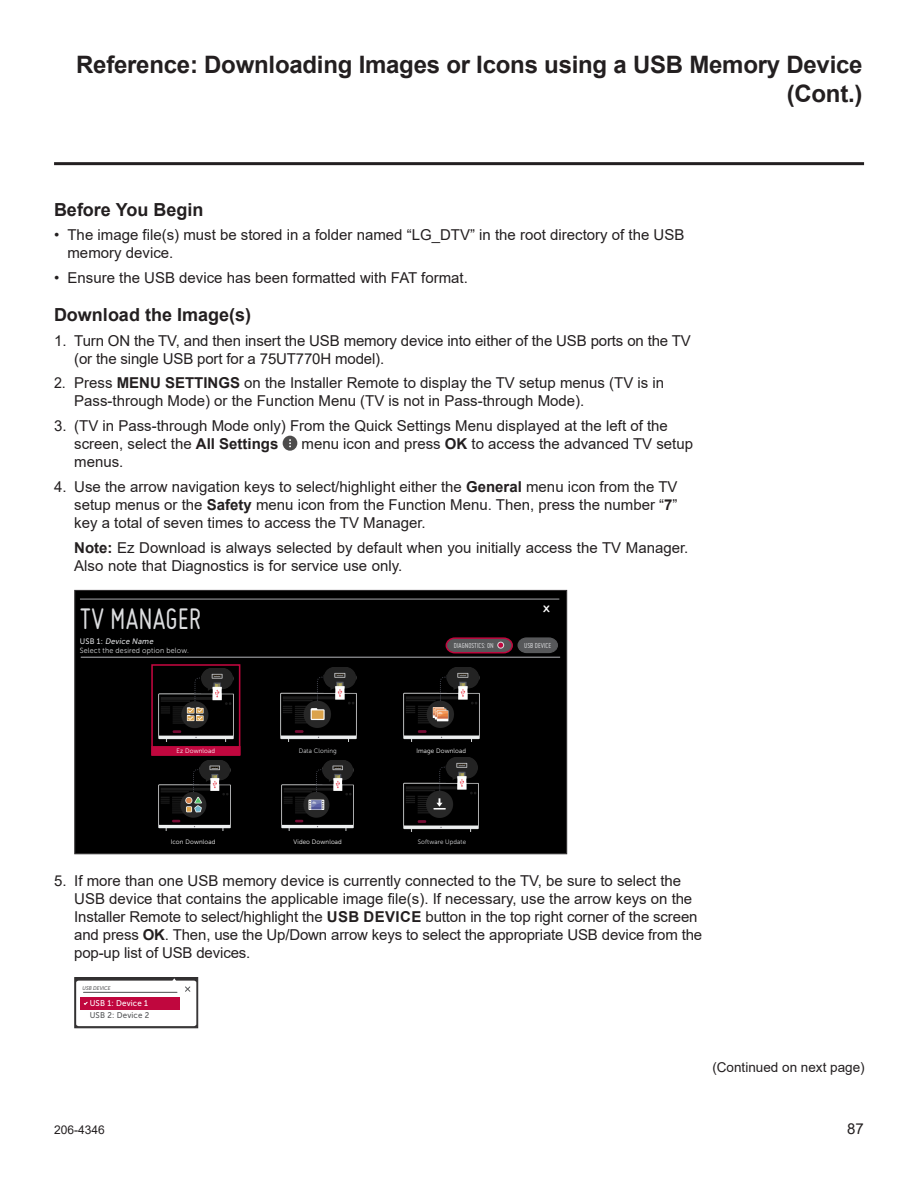
<style>
.page{position:relative;width:918px;height:1188px;background:#fff}
.page>*{position:absolute;margin:0;border:0;box-sizing:border-box;transform-origin:0 0}
.t1{font:32.4px "Miso";color:#dcdddf;scale:.92 1}
.t2{font:700 24px/28.8px "Arial";letter-spacing:-.01em;color:#231f20;text-align:right}
.t3{font:700 18px "Arial";color:#231f20}
.t4{font:15px/18px "Arial";color:#231f20}
.t5{font:15px/18px "Arial";color:#231f20;scale:.95 1}
.t6{font:13.5px "Arial";color:#231f20}
.t7{font:12px "Arial";color:#231f20}
.t8{font:700 10.05px "Miso";color:#fff;scale:1.6 1}
.t9{font:8.25px "Museo Sans 500";letter-spacing:.02em;color:#fff;scale:.95 1}
.t10{font:8.25px "Museo Sans 500";letter-spacing:.02em;color:#57585a;scale:.95 1}
.t11{font:7.95px "Miso";color:#dcdddf;scale:.94 1}
.t12{font:italic 7.95px "Museo Sans 500";color:#dcdddf;scale:.95 1}
.t13{font:7.5px "Museo Sans 300";letter-spacing:.02em;color:#dcdddf;scale:.95 1}
.t14{font:6.45px "Museo Sans 300";letter-spacing:.02em;color:#fff;scale:.95 1}
.t15{font:6.45px "Museo Sans 300";letter-spacing:.02em;color:#dcdddf;scale:.95 1}
.t16{font:italic 5.4px "Museo Sans 500";color:#57585a;scale:.92 1}
.s1{font-weight:700}
.s2{font-style:normal}
</style>
<div class="page">
<hr style="left:54px;top:162px;width:810px;height:3px;background:#231f20">
<div style="left:283px;top:436px;width:14px;height:15px;background:#4d4c4c;border-radius:50%"></div>
<svg style="left:289px;top:439px;width:2px;height:8px"></svg>
<div style="left:74px;top:590px;width:493px;height:264px;background:#000;border:1px solid #312f30"></div>
<hr style="left:81px;top:657px;width:479px;height:1px;background:#a8a9ad">
<hr style="left:80px;top:599px;width:479px;height:1px;background:#a8a9ad">
<svg style="left:445px;top:637px;width:113px;height:17px;background:#543e46"></svg>
<div style="left:497px;top:642px;width:7px;height:7px;border:1px solid #dcdddf;border-radius:50%"></div>
<img style="left:404px;top:668px;width:75px;height:74px">
<img style="left:281px;top:668px;width:75px;height:74px">
<img style="left:158px;top:668px;width:75px;height:74px">
<div style="left:151px;top:664px;width:89px;height:92px;border:2px solid #c0073e"></div>
<div style="left:151px;top:746px;width:89px;height:9px;background:#c0073e;border:1px solid #c0073e"></div>
<img style="left:403px;top:758px;width:76px;height:73px">
<img style="left:281px;top:760px;width:72px;height:71px">
<img style="left:158px;top:760px;width:72px;height:71px">
<svg style="left:74px;top:977px;width:124px;height:51px"></svg>
<svg style="left:75px;top:977px;width:122px;height:50px"></svg>
<h2 class="t2" style="left:76px;top:51px;width:788px">Reference: Downloading Images or Icons using a USB Memory Device (Cont.)</h2>
<p class="t3" style="left:54px;top:197px;width:151px">Before You Begin</p>
<p class="t4" style="left:68px;top:226px;width:618px;text-indent:-14px">• The image file(s) must be stored in a folder named “LG_DTV” in the root directory of the USB memory device.</p>
<p class="t4" style="left:54px;top:269px;width:415px">• Ensure the USB device has been formatted with FAT format.</p>
<p class="t3" style="left:54px;top:302px;width:199px">Download the Image(s)</p>
<p class="t4" style="left:74px;top:331px;width:618px;text-indent:-20px">1. Turn ON the TV, and then insert the USB memory device into either of the USB ports on the TV (or the single USB port for a 75UT770H model).</p>
<p class="t5" style="left:74px;top:374px;width:622px;text-indent:-20px">2. Press <span class="s1">MENU SETTINGS</span> on the Installer Remote to display the TV setup menus (TV is in<br>Pass-through Mode) or the Function Menu (TV is not in Pass-through Mode).</p>
<p class="t4" style="left:74px;top:417px;width:595px;text-indent:-20px">3. (TV in Pass-through Mode only) From the Quick Settings Menu displayed at the left of the screen, select the <span class="s1">All Settings</span></p>
<p class="t4" style="left:302px;top:435px;width:393px">menu icon and press <span class="s1">OK</span> to access the advanced TV setup</p>
<p class="t4" style="left:74px;top:453px;width:51px">menus.</p>
<p class="t4" style="left:74px;top:478px;width:605px;text-align:justify;text-indent:-20px">4. Use the arrow navigation keys to select/highlight either the <span class="s1">General</span> menu icon from the TV setup menus or the <span class="s1">Safety</span> menu icon from the Function Menu. Then, press the number “<span class="s1">7</span>” key a total of seven times to access the TV Manager.</p>
<p class="t4" style="left:74px;top:538px;width:616px"><span class="s1">Note:</span> Ez Download is always selected by default when you initially access the TV Manager.<br>Also note that Diagnostics is for service use only.</p>
<p class="t8" style="left:543px;top:603px;width:6px">X</p>
<h1 class="t1" style="left:80px;top:601px;width:133px">TV MANAGER</h1>
<p class="t12" style="left:80px;top:637px;width:80px"><span class="s2">U S B 1 :</span> Device Name</p>
<p class="t13" style="left:80px;top:646px;width:116px">Select the desired option below.</p>
<p class="t11" style="left:454px;top:641px;width:44px">DIAGNOSTICS: ON</p>
<p class="t11" style="left:524px;top:641px;width:30px">USB DEVICE</p>
<p class="t14" style="left:177px;top:748px;width:42px">Ez Download</p>
<p class="t15" style="left:299px;top:748px;width:41px">Data Cloning</p>
<p class="t14" style="left:416px;top:748px;width:54px">Image Download</p>
<p class="t14" style="left:171px;top:838px;width:48px">Icon Download</p>
<p class="t14" style="left:294px;top:838px;width:52px">Video Download</p>
<p class="t15" style="left:418px;top:838px;width:52px">Software Update</p>
<p class="t4" style="left:74px;top:871px;width:630px;text-indent:-20px">5. If more than one USB memory device is currently connected to the TV, be sure to select the USB device that contains the applicable image file(s). If necessary, use the arrow keys on the Installer Remote to select/highlight the <span class="s1">USB DEVICE</span> button in the top right corner of the screen and press <span class="s1">OK</span>. Then, use the Up/Down arrow keys to select the appropriate USB device from the pop-up list of USB devices.</p>
<p class="t16" style="left:82px;top:985px;width:33px">USB DEVICE</p>
<p class="t9" style="left:90px;top:999px;width:63px">USB 1: Device 1</p>
<p class="t10" style="left:90px;top:1011px;width:64px">USB 2: Device 2</p>
<p class="t6" style="left:712px;top:1058px;width:154px">(Continued on next page)</p>
<p class="t7" style="left:54px;top:1121px;width:52px">206-4346</p>
<p class="t4" style="left:847px;top:1119px;width:18px">87</p>
</div>
